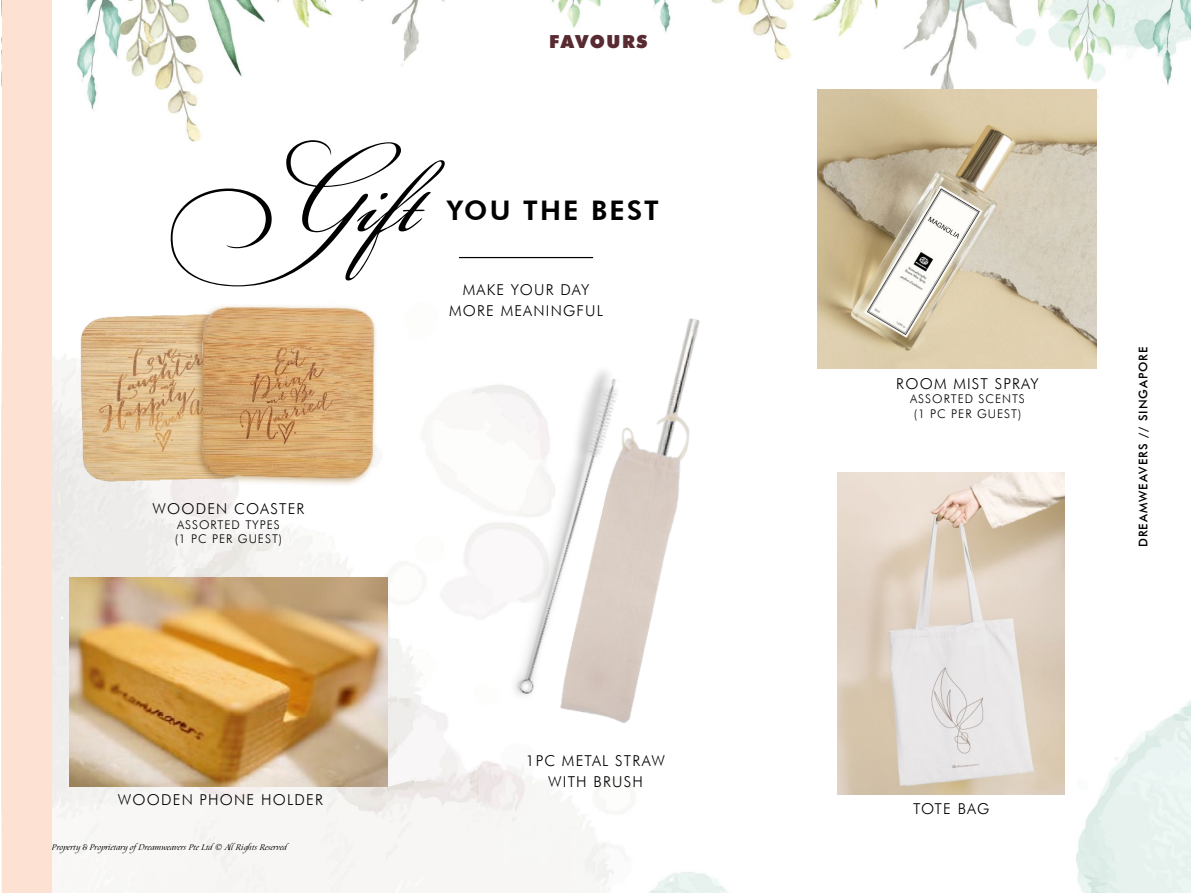
<style>
.page{position:relative;width:1191px;height:893px;background:#fff}
.page>*{position:absolute;margin:0;border:0;box-sizing:border-box;transform-origin:0 0}
.t1{font:123.6px "Bickham Script Three";color:#000101}
.t2{font:800 27px "Futura BT";letter-spacing:.08em;color:#000101}
.t3{font:900 18px "Futura";letter-spacing:.08em;color:#582a31}
.t4{font:300 15px/21px "Futura BT";letter-spacing:.08em;color:#000101;text-align:center}
.t5{font:300 12px/14.4px "Futura BT";letter-spacing:.08em;color:#000101}
.t6{font:500 12px "Futura BT";letter-spacing:.08em;color:#000101}
.t7{font:italic 9px "Aramis";color:#000101}
</style>
<div class="page">
<img style="left:1px;top:1px;width:1190px;height:892px">
<hr style="left:459px;top:257px;width:134px;height:1px;background:#000">
<div style="left:2px;top:0;width:50px;height:893px;background:#fde1d2"></div>
<img style="left:603px;top:309px;width:102px;height:316px">
<img style="left:497px;top:363px;width:135px;height:345px">
<img style="left:551px;top:396px;width:150px;height:334px">
<img style="left:73px;top:289px;width:311px;height:223px">
<img style="left:838px;top:472px;width:226px;height:322px">
<img style="left:817px;top:90px;width:279px;height:279px">
<img style="left:70px;top:577px;width:317px;height:210px">
<p class="t3" style="left:549px;top:29px;width:100px">FAVOURS</p>
<h1 class="t1" style="left:167px;top:116px;width:312px">Gift</h1>
<h2 class="t2" style="left:447px;top:194px;width:214px">YOU THE BEST</h2>
<p class="t4" style="left:449px;top:279px;width:155px">MAKE YOUR DAY<br>MORE MEANINGFUL</p>
<p class="t4" style="left:152px;top:498px;width:154px">WOODEN COASTER</p>
<p class="t5" style="left:175px;top:517px;width:109px">ASSORTED TYPES (1 PC PER GUEST)</p>
<p class="t4" style="left:118px;top:789px;width:207px">WOODEN PHONE HOLDER</p>
<p class="t7" style="left:52px;top:842px;width:237px">Property &amp; Proprietary ofDreamweavers Pte Ltd © All Rights Reserved</p>
<p class="t4" style="left:526px;top:750px;width:141px">1PC METAL STRAW<br>WITH BRUSH</p>
<p class="t4" style="left:896px;top:373px;width:144px">ROOM MIST SPRAY</p>
<p class="t5" style="left:910px;top:392px;width:116px;text-align:center">ASSORTED SCENTS (1 PC PER GUEST)</p>
<p class="t6" style="left:1135px;top:547px;width:202px;rotate:-90deg">DREAMWEAVERS // SINGAPORE</p>
<p class="t4" style="left:913px;top:797px;width:78px">TOTE BAG</p>
</div>
